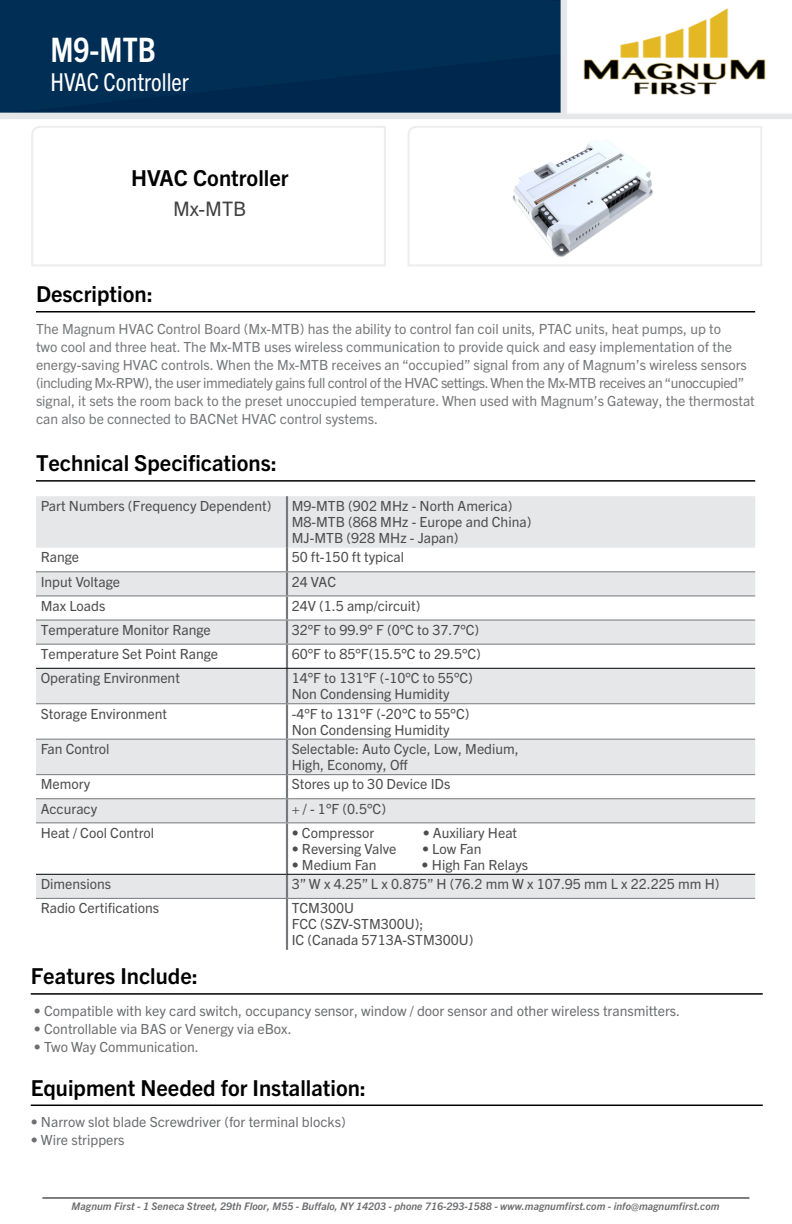
<style>
.page{position:relative;width:792px;height:1224px;background:#fff}
.page>*{position:absolute;margin:0;border:0;box-sizing:border-box;transform-origin:0 0}
.t1{font:700 condensed 33.8px "Trade Gothic Next LT Pro";color:#fff}
.t2{font:condensed 24.8px "Trade Gothic Next LT Pro";color:#fff}
.t3{font:700 22px "Trade Gothic Next LT Pro";color:#000}
.t4{font:20px "Trade Gothic Next LT Pro";color:#414042}
.t5{font:14px/16px "Trade Gothic Next LT Pro";color:#4d4d4f}
.t6{font:14px/18px "Trade Gothic Next LT Pro";color:#77787b}
.t7{font:14px "Trade Gothic Next LT Pro";color:#6d6e71}
.t8{font:italic 700 10.4px "Trade Gothic Next LT Pro";letter-spacing:.005em;color:#6d6e71}
</style>
<div class="page">
<div style="left:0;top:0;width:561px;height:113px;background:#002e54"></div>
<div style="left:561px;top:0;width:6px;height:116px;background:#e6e7e8"></div>
<div style="left:0;top:113px;width:792px;height:6px;background:#e6e7e8"></div>
<hr style="left:42px;top:1198px;width:707px;height:1px;background:#000">
<svg style="left:31px;top:126px;width:355px;height:140px"></svg>
<svg style="left:408px;top:126px;width:354px;height:140px"></svg>
<hr style="left:36px;top:311px;width:719px;height:1px;background:#000">
<hr style="left:36px;top:480px;width:719px;height:2px;background:#000">
<img style="left:506px;top:133px;width:153px;height:126px">
<svg style="left:36px;top:496px;width:719px;height:402px;fill:#e6e7e8"></svg>
<hr style="left:286px;top:496px;width:2px;height:52px;background:#77787b">
<hr style="left:286px;top:548px;width:2px;height:23px;background:#77787b">
<hr style="left:286px;top:572px;width:2px;height:23px;background:#77787b">
<hr style="left:286px;top:596px;width:2px;height:24px;background:#77787b">
<hr style="left:286px;top:621px;width:2px;height:23px;background:#77787b">
<hr style="left:286px;top:645px;width:2px;height:23px;background:#77787b">
<hr style="left:286px;top:669px;width:2px;height:34px;background:#77787b">
<hr style="left:286px;top:704px;width:2px;height:35px;background:#77787b">
<hr style="left:36px;top:571px;width:251px;height:1px;background:#808285">
<hr style="left:287px;top:571px;width:468px;height:1px;background:#808285">
<hr style="left:36px;top:595px;width:251px;height:1px;background:#808285">
<hr style="left:287px;top:595px;width:468px;height:1px;background:#808285">
<hr style="left:36px;top:620px;width:251px;height:1px;background:#808285">
<hr style="left:287px;top:620px;width:468px;height:1px;background:#808285">
<hr style="left:36px;top:644px;width:251px;height:1px;background:#808285">
<hr style="left:287px;top:644px;width:468px;height:1px;background:#808285">
<hr style="left:36px;top:703px;width:251px;height:1px;background:#808285">
<hr style="left:287px;top:703px;width:468px;height:1px;background:#808285">
<hr style="left:36px;top:739px;width:251px;height:1px;background:#808285">
<hr style="left:36px;top:774px;width:251px;height:1px;background:#808285">
<hr style="left:36px;top:798px;width:251px;height:1px;background:#808285">
<hr style="left:36px;top:822px;width:251px;height:1px;background:#808285">
<hr style="left:36px;top:898px;width:251px;height:1px;background:#808285">
<hr style="left:36px;top:668px;width:251px;height:1px;background:#000">
<hr style="left:287px;top:668px;width:468px;height:1px;background:#000">
<hr style="left:36px;top:874px;width:251px;height:1px;background:#000">
<hr style="left:287px;top:739px;width:468px;height:1px;background:#808285">
<hr style="left:287px;top:774px;width:468px;height:1px;background:#808285">
<hr style="left:287px;top:798px;width:468px;height:1px;background:#808285">
<hr style="left:287px;top:822px;width:468px;height:1px;background:#808285">
<hr style="left:287px;top:898px;width:468px;height:1px;background:#808285">
<hr style="left:286px;top:740px;width:2px;height:34px;background:#77787b">
<hr style="left:286px;top:775px;width:2px;height:23px;background:#77787b">
<hr style="left:286px;top:799px;width:2px;height:23px;background:#77787b">
<hr style="left:286px;top:823px;width:2px;height:51px;background:#77787b">
<hr style="left:286px;top:875px;width:2px;height:23px;background:#77787b">
<hr style="left:286px;top:899px;width:2px;height:51px;background:#77787b">
<hr style="left:287px;top:874px;width:468px;height:1px;background:#000">
<hr style="left:31px;top:993px;width:732px;height:2px;background:#000">
<hr style="left:31px;top:1105px;width:732px;height:1px;background:#000">
<img style="left:583px;top:8px;width:183px;height:87px">
<h1 class="t1" style="left:50px;top:27px;width:107px">M9-MTB</h1>
<h2 class="t2" style="left:50px;top:65px;width:140px">HVAC Controller</h2>
<h3 class="t3" style="left:131px;top:162px;width:159px">HVAC Controller</h3>
<h3 class="t4" style="left:173px;top:194px;width:75px">Mx-MTB</h3>
<h3 class="t3" style="left:36px;top:279px;width:118px">Description:</h3>
<p class="t6" style="left:36px;top:319px;width:720px">The Magnum HVAC Control Board (Mx-MTB) has the ability to control fan coil units, PTAC units, heat pumps, up to<br>two cool and three heat. The Mx-MTB uses wireless communication to provide quick and easy implementation of the energy-saving HVAC controls. When the Mx-MTB receives an “occupied” signal from any of Magnum’s wireless sensors (including Mx-RPW), the user immediately gains full control of the HVAC settings. When the Mx-MTB receives an “unoccupied” signal, it sets the room back to the preset unoccupied temperature. When used with Magnum’s Gateway, the thermostat can also be connected to BACNet HVAC control systems.</p>
<h3 class="t3" style="left:36px;top:448px;width:242px">Technical Specifications:</h3>
<p class="t5" style="left:41px;top:497px;width:232px">Part Numbers (Frequency Dependent)</p>
<p class="t5" style="left:292px;top:497px;width:241px">M9-MTB (902 MHz - North America)<br>M8-MTB (868 MHz - Europe and China)<br>MJ-MTB (928 MHz - Japan)</p>
<p class="t5" style="left:41px;top:548px;width:40px">Range</p>
<p class="t5" style="left:292px;top:548px;width:114px">50 ft-150 ft typical</p>
<p class="t5" style="left:41px;top:573px;width:81px">Input Voltage</p>
<p class="t5" style="left:292px;top:573px;width:46px">24 VAC</p>
<p class="t5" style="left:41px;top:597px;width:66px">Max Loads</p>
<p class="t5" style="left:292px;top:597px;width:130px">24V (1.5 amp/circuit)</p>
<p class="t5" style="left:41px;top:621px;width:172px">Temperature Monitor Range</p>
<p class="t5" style="left:292px;top:621px;width:189px">32°F to 99.9° F (0°C to 37.7°C)</p>
<p class="t5" style="left:41px;top:645px;width:179px">Temperature Set Point Range</p>
<p class="t5" style="left:292px;top:645px;width:191px">60°F to 85°F(15.5°C to 29.5°C)</p>
<p class="t5" style="left:41px;top:669px;width:141px">Operating Environment</p>
<p class="t5" style="left:292px;top:669px;width:183px">14°F to 131°F (-10°C to 55°C)<br>Non Condensing Humidity</p>
<p class="t5" style="left:41px;top:704px;width:128px">Storage Environment</p>
<p class="t5" style="left:292px;top:704px;width:179px">-4°F to 131°F (-20°C to 55°C)<br>Non Condensing Humidity</p>
<p class="t5" style="left:41px;top:740px;width:70px">Fan Control</p>
<p class="t5" style="left:292px;top:740px;width:229px">Selectable: Auto Cycle, Low, Medium,<br>High, Economy, Off</p>
<p class="t5" style="left:41px;top:775px;width:51px">Memory</p>
<p class="t5" style="left:292px;top:775px;width:160px">Stores up to 30 Device IDs</p>
<p class="t5" style="left:41px;top:800px;width:58px">Accuracy</p>
<p class="t5" style="left:292px;top:800px;width:96px">+ / - 1°F (0.5°C)</p>
<p class="t5" style="left:41px;top:824px;width:115px">Heat / Cool Control</p>
<p class="t5" style="left:292px;top:824px;width:84px">• Compressor</p>
<p class="t5" style="left:423px;top:824px;width:96px">• Auxiliary Heat</p>
<p class="t5" style="left:292px;top:840px;width:106px">• Reversing Valve</p>
<p class="t5" style="left:422px;top:840px;width:61px">• Low Fan</p>
<p class="t5" style="left:292px;top:856px;width:86px">• Medium Fan</p>
<p class="t5" style="left:422px;top:856px;width:108px">• High Fan Relays</p>
<p class="t5" style="left:41px;top:875px;width:72px">Dimensions</p>
<p class="t5" style="left:292px;top:875px;width:429px">3” W x 4.25” L x 0.875” H (76.2 mm W x 107.95 mm L x 22.225 mm H)</p>
<p class="t5" style="left:41px;top:899px;width:120px">Radio Certifications</p>
<p class="t5" style="left:292px;top:899px;width:183px">TCM300U<br>FCC (SZV-STM300U);<br>IC (Canada 5713A-STM300U)</p>
<h3 class="t3" style="left:31px;top:961px;width:169px">Features Include:</h3>
<p class="t7" style="left:34px;top:1001px;width:648px">• Compatible with key card switch, occupancy sensor, window / door sensor and other wireless transmitters.</p>
<p class="t7" style="left:34px;top:1019px;width:259px">• Controllable via BAS or Venergy via eBox.</p>
<p class="t7" style="left:34px;top:1037px;width:166px">• Two Way Communication.</p>
<h3 class="t3" style="left:31px;top:1072px;width:337px">Equipment Needed for Installation:</h3>
<p class="t7" style="left:31px;top:1112px;width:316px">• Narrow slot blade Screwdriver (for terminal blocks)</p>
<p class="t7" style="left:31px;top:1130px;width:95px">• Wire strippers</p>
<p class="t8" style="left:72px;top:1199px;width:649px">Magnum First - 1 Seneca Street, 29th Floor, M55 - Buffalo, NY 14203 - phone 716-293-1588 - www.magnumfirst.com - info@magnumfirst.com</p>
</div>
